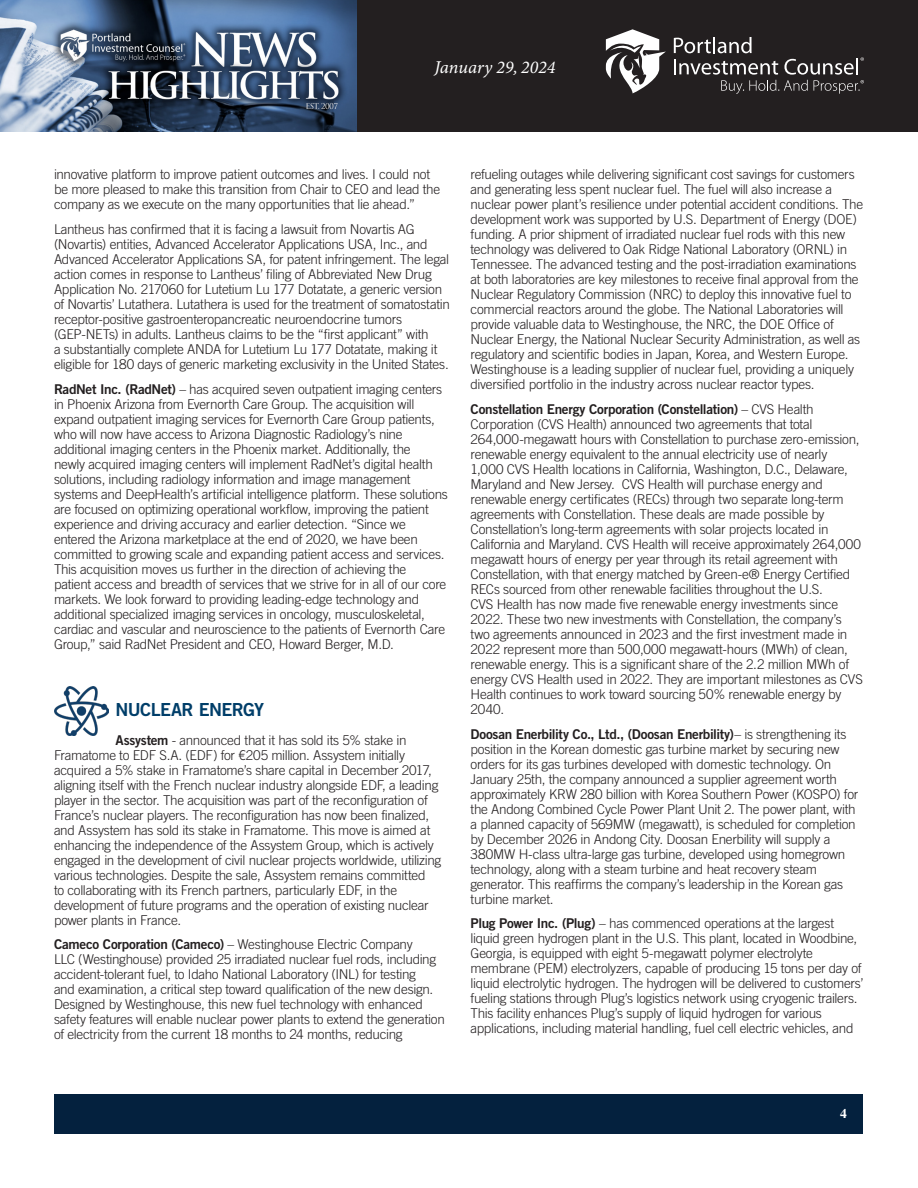
<style>
.page{position:relative;width:918px;height:1188px;background:#fff}
.page>*{position:absolute;margin:0;border:0;box-sizing:border-box;transform-origin:0 0}
.t1{font:italic 18px "Minion Variable Concept";color:#fff}
.Article_-_Body{font:18px "Trade Gothic Bold Two";letter-spacing:-.035em;color:#003e69}
.Article_-_Body-2{font:300 13.5px/15px "Trade Gothic";letter-spacing:-.02em;color:#231f20}
.t2{font:700 13.5px "Times";color:#fff}
.s1{font-family:"Trade Gothic Bold Two";font-weight:400}
</style>
<div class="page">
<div style="left:356px;top:0;width:562px;height:132px;background:#231f20"></div>
<img style="left:0;top:0;width:356px;height:132px">
<svg style="left:674px;top:37px;width:190px;height:57px"></svg>
<svg style="left:606px;top:29px;width:60px;height:64px"></svg>
<div style="left:55px;top:1094px;width:808px;height:39px;background:#04213e"></div>
<img style="left:54px;top:687px;width:55px;height:48px">
<h1 class="t1" style="left:434px;top:55px;width:123px">January 29, 2024</h1>
<p class="Article_-_Body-2" style="left:54px;top:167px;width:388px">innovative platform to improve patient outcomes and lives. I could not be more pleased to make this transition from Chair to CEO and lead the company as we execute on the many opportunities that lie ahead.”</p>
<p class="Article_-_Body-2" style="left:54px;top:221px;width:397px">Lantheus has confirmed that it is facing a lawsuit from Novartis AG (Novartis) entities, Advanced Accelerator Applications USA, Inc., and Advanced Accelerator Applications SA, for patent infringement. The legal action comes in response to Lantheus’ filing of Abbreviated New Drug Application No. 217060 for Lutetium Lu 177 Dotatate, a generic version of Novartis’ Lutathera. Lutathera is used for the treatment of somatostatin receptor-positive gastroenteropancreatic neuroendocrine tumors (GEP-NETs) in adults. Lantheus claims to be the “first applicant” with<br>a substantially complete ANDA for Lutetium Lu 177 Dotatate, making it eligible for 180 days of generic marketing exclusivity in the United States.</p>
<p class="Article_-_Body-2" style="left:54px;top:381px;width:395px"><span class="s1">RadNet Inc. (RadNet)</span> – has acquired seven outpatient imaging centers in Phoenix Arizona from Evernorth Care Group. The acquisition will expand outpatient imaging services for Evernorth Care Group patients, who will now have access to Arizona Diagnostic Radiology’s nine additional imaging centers in the Phoenix market. Additionally, the<br>newly acquired imaging centers will implement RadNet’s digital health solutions, including radiology information and image management systems and DeepHealth’s artificial intelligence platform. These solutions are focused on optimizing operational workflow, improving the patient experience and driving accuracy and earlier detection. “Since we entered the Arizona marketplace at the end of 2020, we have been committed to growing scale and expanding patient access and services.<br>This acquisition moves us further in the direction of achieving the<br>patient access and breadth of services that we strive for in all of our core markets. We look forward to providing leading-edge technology and additional specialized imaging services in oncology, musculoskeletal, cardiac and vascular and neuroscience to the patients of Evernorth Care Group,” said RadNet President and CEO, Howard Berger, M.D.</p>
<p class="Article_-_Body" style="left:115px;top:698px;width:150px">NUCLEAR ENERGY</p>
<p class="Article_-_Body-2" style="left:54px;top:732px;width:389px;text-indent:62px"><span class="s1">Assystem</span> - announced that it has sold its 5% stake in Framatome to EDF S.A. (EDF) for €205 million. Assystem initially acquired a 5% stake in Framatome’s share capital in December 2017, aligning itself with the French nuclear industry alongside EDF, a leading player in the sector. The acquisition was part of the reconfiguration of France’s nuclear players. The reconfiguration has now been finalized, and Assystem has sold its stake in Framatome. This move is aimed at enhancing the independence of the Assystem Group, which is actively engaged in the development of civil nuclear projects worldwide, utilizing various technologies. Despite the sale, Assystem remains committed<br>to collaborating with its French partners, particularly EDF, in the development of future programs and the operation of existing nuclear power plants in France.</p>
<p class="Article_-_Body-2" style="left:54px;top:937px;width:392px"><span class="s1">Cameco Corporation (Cameco)</span> – Westinghouse Electric Company<br>LLC (Westinghouse) provided 25 irradiated nuclear fuel rods, including accident-tolerant fuel, to Idaho National Laboratory (INL) for testing<br>and examination, a critical step toward qualification of the new design.<br>Designed by Westinghouse, this new fuel technology with enhanced safety features will enable nuclear power plants to extend the generation of electricity from the current 18 months to 24 months, reducing</p>
<p class="Article_-_Body-2" style="left:471px;top:167px;width:394px">refueling outages while delivering significant cost savings for customers and generating less spent nuclear fuel. The fuel will also increase a nuclear power plant’s resilience under potential accident conditions. The development work was supported by U.S. Department of Energy (DOE) funding. A prior shipment of irradiated nuclear fuel rods with this new technology was delivered to Oak Ridge National Laboratory (ORNL) in Tennessee. The advanced testing and the post-irradiation examinations at both laboratories are key milestones to receive final approval from the Nuclear Regulatory Commission (NRC) to deploy this innovative fuel to commercial reactors around the globe. The National Laboratories will provide valuable data to Westinghouse, the NRC, the DOE Office of Nuclear Energy, the National Nuclear Security Administration, as well as regulatory and scientific bodies in Japan, Korea, and Western Europe.<br>Westinghouse is a leading supplier of nuclear fuel, providing a uniquely diversified portfolio in the industry across nuclear reactor types.</p>
<p class="Article_-_Body-2" style="left:471px;top:401px;width:394px"><span class="s1">Constellation Energy Corporation (Constellation)</span> – CVS Health Corporation (CVS Health) announced two agreements that total 264,000-megawatt hours with Constellation to purchase zero-emission, renewable energy equivalent to the annual electricity use of nearly 1,000 CVS Health locations in California, Washington, D.C., Delaware, Maryland and New Jersey. CVS Health will purchase energy and renewable energy certificates (RECs) through two separate long-term agreements with Constellation. These deals are made possible by Constellation’s long-term agreements with solar projects located in California and Maryland. CVS Health will receive approximately 264,000 megawatt hours of energy per year through its retail agreement with Constellation, with that energy matched by Green-e® Energy Certified RECs sourced from other renewable facilities throughout the U.S.<br>CVS Health has now made five renewable energy investments since 2022. These two new investments with Constellation, the company’s two agreements announced in 2023 and the first investment made in 2022 represent more than 500,000 megawatt-hours (MWh) of clean, renewable energy. This is a significant share of the 2.2 million MWh of energy CVS Health used in 2022. They are important milestones as CVS Health continues to work toward sourcing 50% renewable energy by 2040.</p>
<p class="Article_-_Body-2" style="left:471px;top:726px;width:389px"><span class="s1">Doosan Enerbility Co., Ltd., (Doosan Enerbility)</span>– is strengthening its position in the Korean domestic gas turbine market by securing new orders for its gas turbines developed with domestic technology. On January 25th, the company announced a supplier agreement worth approximately KRW 280 billion with Korea Southern Power (KOSPO) for the Andong Combined Cycle Power Plant Unit 2. The power plant, with a planned capacity of 569MW (megawatt), is scheduled for completion by December 2026 in Andong City. Doosan Enerbility will supply a 380MW H-class ultra-large gas turbine, developed using homegrown technology, along with a steam turbine and heat recovery steam generator. This reaffirms the company’s leadership in the Korean gas turbine market.</p>
<p class="Article_-_Body-2" style="left:471px;top:916px;width:394px"><span class="s1">Plug Power Inc. (Plug)</span> – has commenced operations at the largest liquid green hydrogen plant in the U.S. This plant, located in Woodbine, Georgia, is equipped with eight 5-megawatt polymer electrolyte membrane (PEM) electrolyzers, capable of producing 15 tons per day of liquid electrolytic hydrogen. The hydrogen will be delivered to customers’ fueling stations through Plug’s logistics network using cryogenic trailers.<br>This facility enhances Plug’s supply of liquid hydrogen for various applications, including material handling, fuel cell electric vehicles, and</p>
<p class="t2" style="left:840px;top:1100px;width:8px">4</p>
</div>
